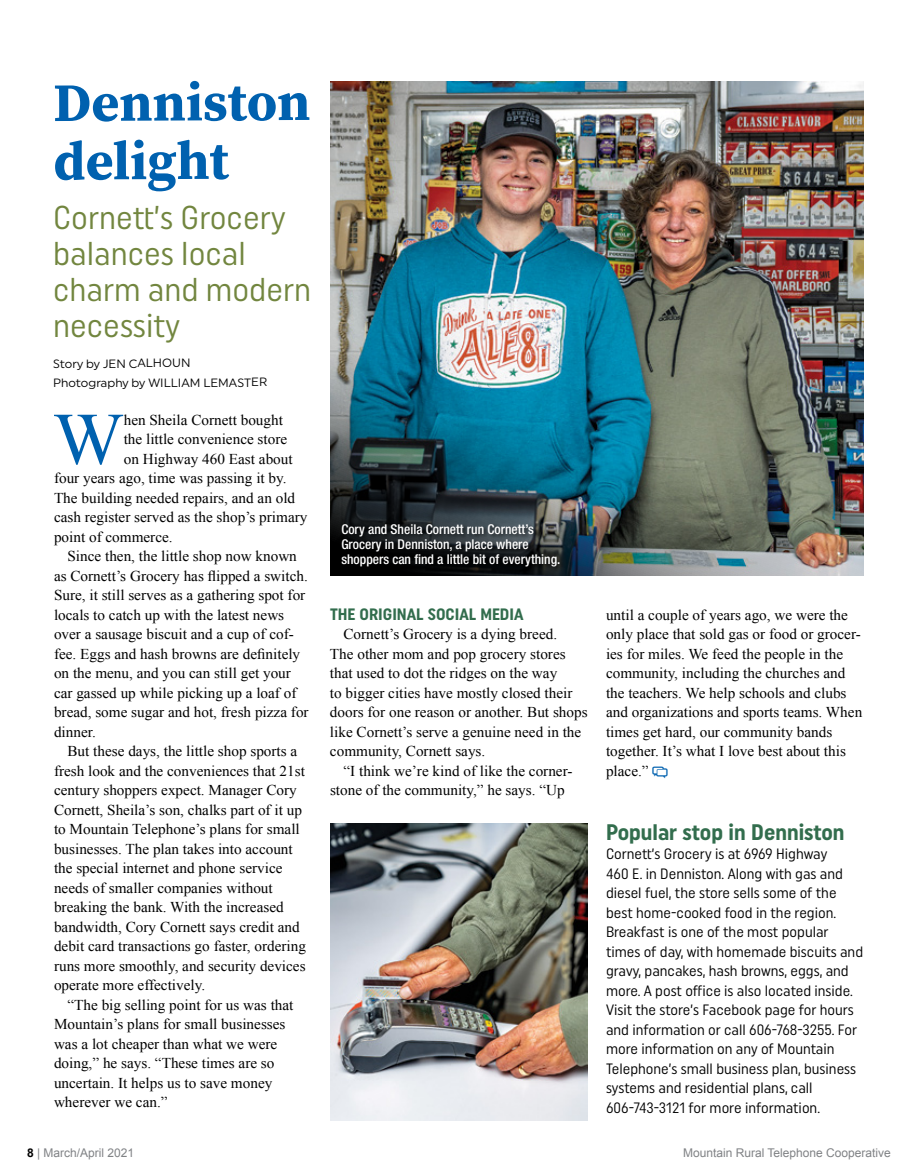
<style>
.page{position:relative;width:918px;height:1175px;background:#fff}
.page>*{position:absolute;margin:0;border:0;box-sizing:border-box;transform-origin:0 0}
.t1{font:73.95px "Times New Roman";color:#0061af}
.t2{font:700 54px/58.8px "Source Serif Pro";letter-spacing:-.005em;color:#0061af}
.t3{font:33px/36px "Uniform Condensed";color:#72863f}
.t4{font:700 22.5px "Uniform Condensed";color:#326d4d}
.t5{font:700 16.5px "Uniform Condensed";color:#326d4d}
.t6{font:15px/19.5px "Times New Roman";color:#000}
.t7{font:15px/19.5px "Uniform Condensed";color:#000}
.t8{font:500 condensed 13.5px/15px "Helvetica Neue LT Std";color:#fff}
.t9{font:12px "Arial";color:#808285}
.t10{font:12px/19.4px "Uniform";letter-spacing:-.005em;color:#000}
.s1{font-weight:700;color:#000}
</style>
<div class="page">
<img style="left:330px;top:81px;width:534px;height:97px">
<img style="left:330px;top:823px;width:258px;height:297px">
<img style="left:330px;top:178px;width:534px;height:397px">
<div style="left:341px;top:523px;width:224px;height:49px;background:#000;opacity:.75"></div>
<h2 class="t2" style="left:53px;top:72px;width:259px">Denniston delight</h2>
<h3 class="t3" style="left:53px;top:199px;width:260px">Cornett’s Grocery balances local charm and modern necessity</h3>
<p class="t10" style="left:53px;top:353px;width:216px">Story by JEN CALHOUN<br>Photography by WILLIAM LEMASTER</p>
<h1 class="t1" style="left:53px;top:389px;width:72px">W</h1>
<p class="t6" style="left:124px;top:410px;width:161px">hen Sheila Cornett bought</p>
<p class="t6" style="left:124px;top:429px;width:165px">the little convenience store</p>
<p class="t6" style="left:124px;top:449px;width:170px">on Highway 460 East about</p>
<p class="t6" style="left:54px;top:468px;width:234px">four years ago, time was passing it by.</p>
<p class="t6" style="left:54px;top:488px;width:243px">The building needed repairs, and an old</p>
<p class="t6" style="left:54px;top:507px;width:255px">cash register served as the shop’s primary</p>
<p class="t6" style="left:54px;top:527px;width:120px">point of commerce.</p>
<p class="t6" style="left:68px;top:546px;width:231px">Since then, the little shop now known</p>
<p class="t6" style="left:54px;top:566px;width:255px">as Cornett’s Grocery has flipped a switch.</p>
<p class="t6" style="left:54px;top:585px;width:253px">Sure, it still serves as a gathering spot for</p>
<p class="t6" style="left:54px;top:605px;width:232px">locals to catch up with the latest news</p>
<p class="t6" style="left:54px;top:624px;width:241px">over a sausage biscuit and a cup of cof-</p>
<p class="t6" style="left:54px;top:644px;width:248px">fee. Eggs and hash browns are definitely</p>
<p class="t6" style="left:54px;top:663px;width:239px">on the menu, and you can still get your</p>
<p class="t6" style="left:54px;top:683px;width:244px">car gassed up while picking up a loaf of</p>
<p class="t6" style="left:54px;top:702px;width:256px">bread, some sugar and hot, fresh pizza for</p>
<p class="t6" style="left:54px;top:722px;width:43px">dinner.</p>
<p class="t6" style="left:68px;top:741px;width:231px">But these days, the little shop sports a</p>
<p class="t6" style="left:54px;top:761px;width:252px">fresh look and the conveniences that 21st</p>
<p class="t6" style="left:54px;top:780px;width:244px">century shoppers expect. Manager Cory</p>
<p class="t6" style="left:54px;top:800px;width:249px">Cornett, Sheila’s son, chalks part of it up</p>
<p class="t6" style="left:54px;top:819px;width:247px">to Mountain Telephone’s plans for small</p>
<p class="t6" style="left:54px;top:839px;width:240px">businesses. The plan takes into account</p>
<p class="t6" style="left:54px;top:858px;width:230px">the special internet and phone service</p>
<p class="t6" style="left:54px;top:878px;width:220px">needs of smaller companies without</p>
<p class="t6" style="left:54px;top:897px;width:231px">breaking the bank. With the increased</p>
<p class="t6" style="left:54px;top:917px;width:247px">bandwidth, Cory Cornett says credit and</p>
<p class="t6" style="left:54px;top:936px;width:253px">debit card transactions go faster, ordering</p>
<p class="t6" style="left:54px;top:956px;width:253px">runs more smoothly, and security devices</p>
<p class="t6" style="left:54px;top:975px;width:153px">operate more effectively.</p>
<p class="t6" style="left:68px;top:994px;width:228px">“The big selling point for us was that</p>
<p class="t6" style="left:54px;top:1014px;width:233px">Mountain’s plans for small businesses</p>
<p class="t6" style="left:54px;top:1033px;width:225px">was a lot cheaper than what we were</p>
<p class="t6" style="left:54px;top:1053px;width:222px">doing,” he says. “These times are so</p>
<p class="t6" style="left:54px;top:1072px;width:220px">uncertain. It helps us to save money</p>
<p class="t6" style="left:54px;top:1092px;width:115px">wherever we can.”</p>
<p class="t8" style="left:341px;top:521px;width:220px">Cory and Sheila Cornett run Cornett’s<br>Grocery in Denniston, a place where shoppers can find a little bit of everything.</p>
<p class="t5" style="left:330px;top:604px;width:195px">THE ORIGINAL SOCIAL MEDIA</p>
<p class="t6" style="left:330px;top:624px;width:259px;text-indent:14px">Cornett’s Grocery is a dying breed.<br>The other mom and pop grocery stores that used to dot the ridges on the way<br>to bigger cities have mostly closed their doors for one reason or another. But shops like Cornett’s serve a genuine need in the community, Cornett says.</p>
<p class="t6" style="left:330px;top:761px;width:244px;text-indent:14px">“I think we’re kind of like the corner&shy;stone of the community,” he says. “Up</p>
<p class="t6" style="left:606px;top:605px;width:258px">until a couple of years ago, we were the only place that sold gas or food or grocer&shy;ies for miles. We feed the people in the community, including the churches and the teachers. We help schools and clubs and organizations and sports teams. When times get hard, our community bands together. It’s what I love best about this place.”</p>
<h3 class="t4" style="left:606px;top:818px;width:240px">Popular stop in Denniston</h3>
<p class="t7" style="left:606px;top:844px;width:259px">Cornett’s Grocery is at 6969 Highway<br>460 E. in Denniston. Along with gas and diesel fuel, the store sells some of the best home-cooked food in the region.<br>Breakfast is one of the most popular times of day, with homemade biscuits and gravy, pancakes, hash browns, eggs, and more. A post office is also located inside.<br>Visit the store’s Facebook page for hours and information or call 606-768-3255. For more information on any of Mountain Telephone’s small business plan, business systems and residential plans, call 606-743-3121 for more information.</p>
<p class="t9" style="left:27px;top:1144px;width:109px"><span class="s1">8</span> | March/April 2021</p>
<p class="t9" style="left:683px;top:1144px;width:209px">Mountain Rural Telephone Cooperative</p>
</div>
